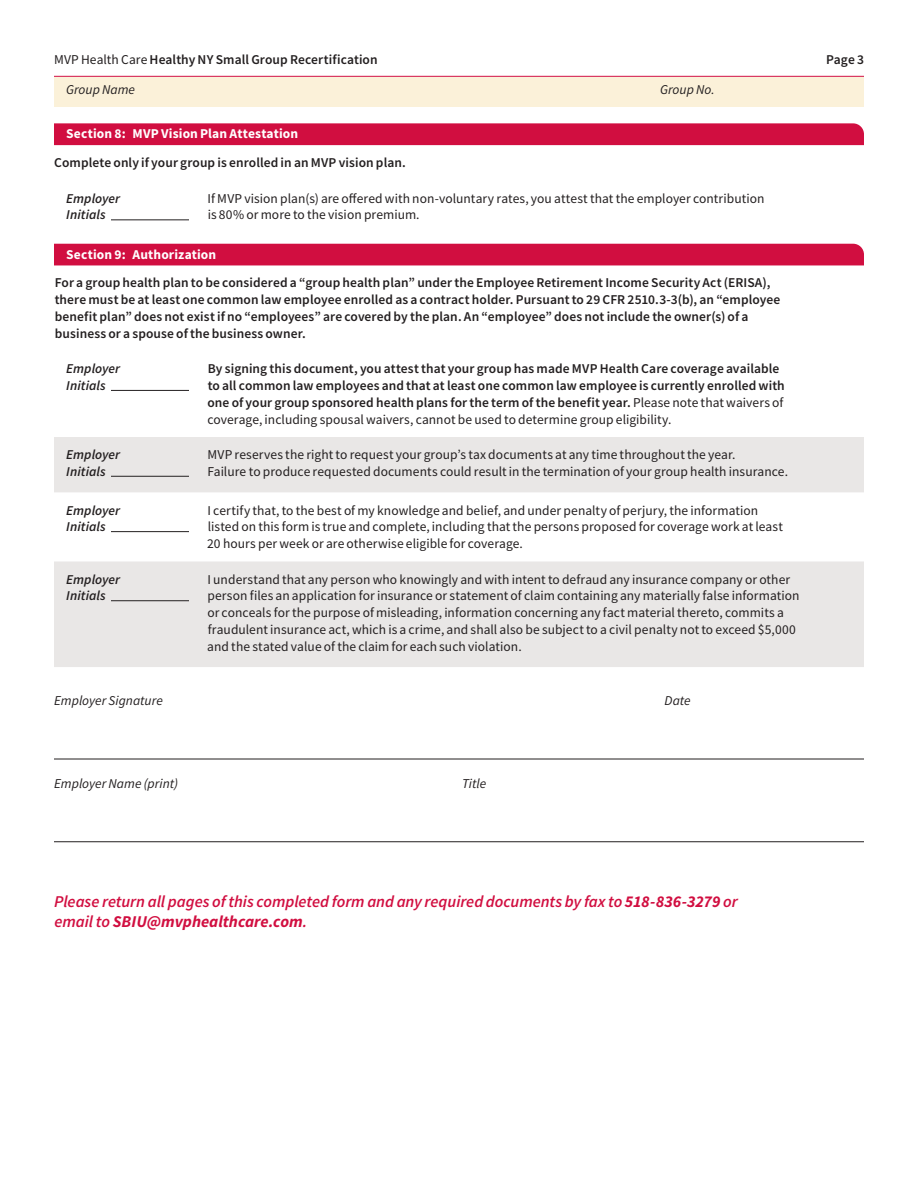
<style>
.page{position:relative;width:918px;height:1188px;background:#fff}
.page>*{position:absolute;margin:0;border:0;box-sizing:border-box;transform-origin:0 0}
.Body_Copy{font:italic 600 16.5px/20.4px "Source Sans Pro";letter-spacing:-.005em;color:#d10e40}
.Body_Copy-2{font:13.5px/16.8px "Source Sans Pro";letter-spacing:.005em;color:#231f20}
.Body_Copy-3{font:600 13.5px/16.8px "Source Sans Pro";letter-spacing:.005em;color:#231f20}
.Body_Copy-4{font:italic 600 13.5px/16.8px "Source Sans Pro";letter-spacing:.005em;color:#231f20}
.Body_Copy-5{font:italic 13.5px "Source Sans Pro";color:#231f20}
.Section_Header{font:700 13.5px "Source Sans Pro";letter-spacing:.01em;color:#fff}
.s1{font-weight:400}
.s2{font-weight:700}
</style>
<div class="page">
<hr style="left:54px;top:76px;width:810px;height:1px;background:#d10e40">
<div style="left:54px;top:77px;width:810px;height:30px;background:#fbf1d9"></div>
<div style="left:54px;top:123px;width:810px;height:22px;background:#d10e40"></div>
<div style="left:54px;top:244px;width:810px;height:21px;background:#d10e40"></div>
<hr style="left:54px;top:759px;width:810px;height:1px;background:#231f20">
<hr style="left:54px;top:841px;width:810px;height:1px;background:#231f20">
<hr style="left:111px;top:219px;width:78px;height:1px;background:#231f20">
<svg style="left:54px;top:437px;width:810px;height:230px;fill:#e9e7e6"></svg>
<hr style="left:111px;top:390px;width:78px;height:1px;background:#231f20">
<hr style="left:111px;top:476px;width:78px;height:1px;background:#231f20">
<hr style="left:111px;top:531px;width:78px;height:1px;background:#231f20">
<hr style="left:111px;top:600px;width:78px;height:1px;background:#231f20">
<p class="Body_Copy-3" style="left:54px;top:51px;width:325px"><span class="s1">MVP Health Care</span> Healthy NY Small Group Recertification</p>
<p class="Body_Copy-3" style="left:826px;top:51px;width:39px">Page 3</p>
<p class="Body_Copy-5" style="left:66px;top:81px;width:71px">Group Name</p>
<p class="Body_Copy-5" style="left:660px;top:81px;width:56px">Group No.</p>
<h3 class="Section_Header" style="left:66px;top:125px;width:234px">Section 8: MVP Vision Plan Attestation</h3>
<p class="Body_Copy-3" style="left:54px;top:154px;width:353px">Complete only if your group is enrolled in an MVP vision plan.</p>
<p class="Body_Copy-4" style="left:66px;top:190px;width:55px">Employer<br>Initials</p>
<p class="Body_Copy-2" style="left:208px;top:190px;width:559px">If MVP vision plan(s) are offered with non-voluntary rates, you attest that the employer contribution is 80% or more to the vision premium.</p>
<h3 class="Section_Header" style="left:66px;top:245px;width:152px">Section 9: Authorization</h3>
<p class="Body_Copy-3" style="left:55px;top:274px;width:727px">For a group health plan to be considered a “group health plan” under the Employee Retirement Income Security Act (ERISA), there must be at least one common law employee enrolled as a contract holder. Pursuant to 29 CFR 2510.3-3(b), an “employee benefit plan” does not exist if no “employees” are covered by the plan. An “employee” does not include the owner(s) of a business or a spouse of the business owner.</p>
<p class="Body_Copy-4" style="left:66px;top:360px;width:55px">Employer<br>Initials</p>
<p class="Body_Copy-3" style="left:207px;top:360px;width:579px">By signing this document, you attest that your group has made MVP Health Care coverage available to all common law employees and that at least one common law employee is currently enrolled with one of your group sponsored health plans for the term of the benefit year. <span class="s1">Please note that waivers of coverage, including spousal waivers, cannot be used to determine group eligibility.</span></p>
<p class="Body_Copy-4" style="left:66px;top:446px;width:55px">Employer<br>Initials</p>
<p class="Body_Copy-2" style="left:208px;top:446px;width:582px">MVP reserves the right to request your group’s tax documents at any time throughout the year.<br>Failure to produce requested documents could result in the termination of your group health insurance.</p>
<p class="Body_Copy-4" style="left:66px;top:501px;width:55px">Employer<br>Initials</p>
<p class="Body_Copy-2" style="left:207px;top:502px;width:577px">I certify that, to the best of my knowledge and belief, and under penalty of perjury, the information listed on this form is true and complete, including that the persons proposed for coverage work at least<br>20 hours per week or are otherwise eligible for coverage.</p>
<p class="Body_Copy-4" style="left:66px;top:571px;width:55px">Employer<br>Initials</p>
<p class="Body_Copy-2" style="left:207px;top:571px;width:594px">I understand that any person who knowingly and with intent to defraud any insurance company or other person files an application for insurance or statement of claim containing any materially false information or conceals for the purpose of misleading, information concerning any fact material thereto, commits a fraudulent insurance act, which is a crime, and shall also be subject to a civil penalty not to exceed $5,000 and the stated value of the claim for each such violation.</p>
<p class="Body_Copy-5" style="left:54px;top:692px;width:110px">Employer Signature</p>
<p class="Body_Copy-5" style="left:665px;top:692px;width:28px">Date</p>
<p class="Body_Copy-5" style="left:54px;top:774px;width:125px">Employer Name (print)</p>
<p class="Body_Copy-5" style="left:462px;top:774px;width:26px">Title</p>
<p class="Body_Copy" style="left:54px;top:891px;width:685px">Please return all pages of this completed form and any required documents by fax to <span class="s2">518-836-3279</span> or email to <span class="s2">SBIU@mvphealthcare.com</span>.</p>
</div>
